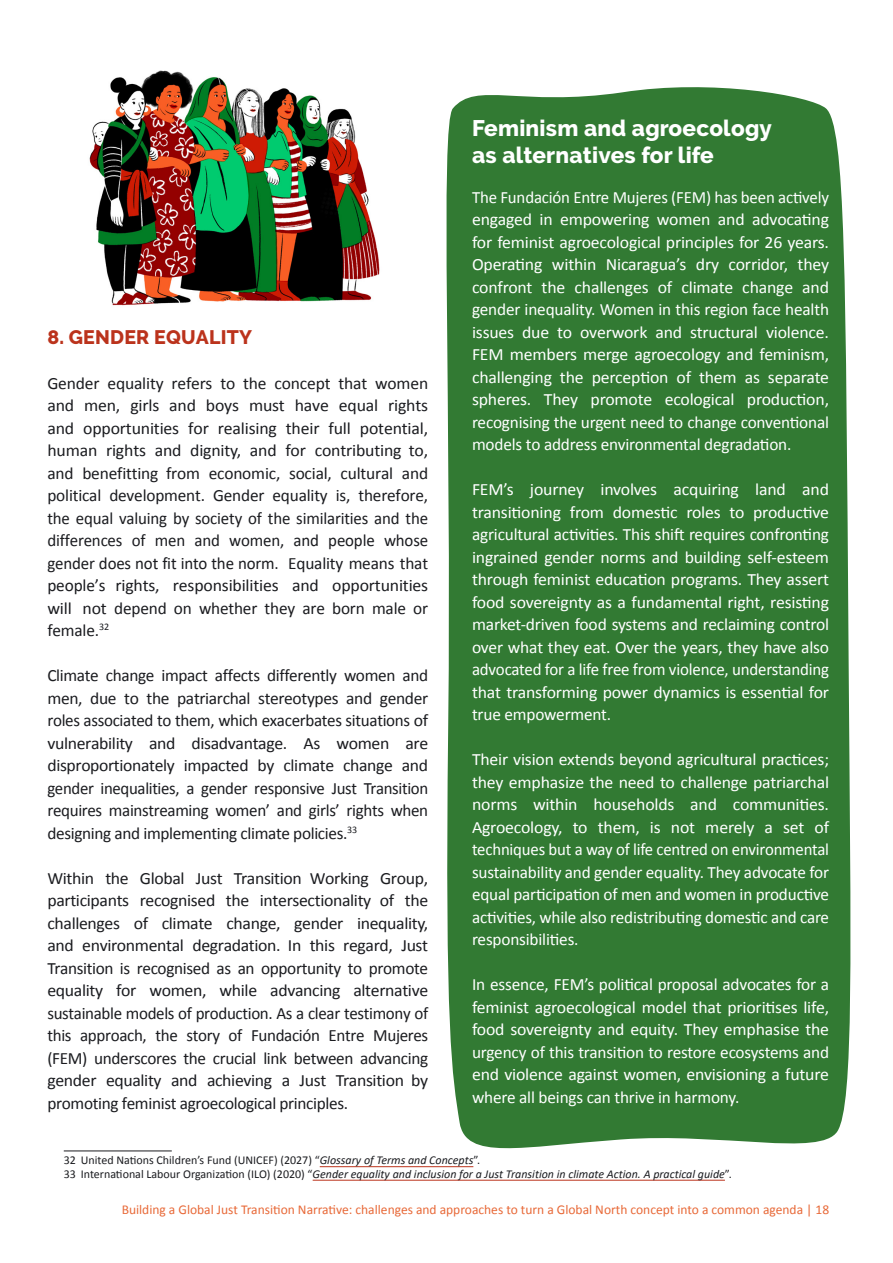
<style>
.page{position:relative;width:893px;height:1263px;background:#fff}
.page>*{position:absolute;margin:0;border:0;box-sizing:border-box;transform-origin:0 0}
.t1{font:800 22.5px/27px "Raleway";letter-spacing:.01em;color:#fff}
.t2{font:800 19.5px "Raleway";letter-spacing:.01em;color:#bb331c}
.t3{font:17.25px/22.5px "Calibri";letter-spacing:-.01em;color:#fff;text-align:justify}
.t4{font:17.25px/22.5px "Calibri";letter-spacing:-.02em;color:#1b1c20;text-align:justify}
.t5{font:13.5px "Calibri";color:#e86938}
.t6{font:italic 12px/13.5px "Calibri";color:#1b1c20}
.s1{font-style:normal}
</style>
<div class="page">
<div style="left:446px;top:87px;width:405px;height:1062px;background:#327a33"></div>
<hr style="left:64px;top:1150px;width:108px;height:1px;background:#1b1c20">
<hr style="left:320px;top:1166px;width:153px;height:1px;background:#bb331c">
<hr style="left:313px;top:1180px;width:412px;height:1px;background:#bb331c">
<img style="left:89px;top:70px;width:291px;height:236px">
<p class="t2" style="left:47px;top:326px;width:206px">8. GENDER EQUALITY</p>
<p class="t4" style="left:47px;top:371px;width:382px">Gender equality refers to the concept that women and men, girls and boys must have equal rights and opportunities for realising their full potential, human rights and dignity, and for contributing to, and benefitting from economic, social, cultural and political development. Gender equality is, therefore, the equal valuing by society of the similarities and the differences of men and women, and people whose gender does not fit into the norm. Equality means that people’s rights, responsibilities and opportunities will not depend on whether they are born male or female.<sup>32</sup></p>
<p class="t4" style="left:47px;top:664px;width:382px">Climate change impact affects differently women and men, due to the patriarchal stereotypes and gender roles associated to them, which exacerbates situations of vulnerability and disadvantage. As women are disproportionately impacted by climate change and gender inequalities, a gender responsive Just Transition requires mainstreaming women’ and girls’ rights when designing and implementing climate policies.<sup>33</sup></p>
<p class="t4" style="left:47px;top:866px;width:382px">Within the Global Just Transition Working Group, participants recognised the intersectionality of the challenges of climate change, gender inequality, and environmental degradation. In this regard, Just Transition is recognised as an opportunity to promote equality for women, while advancing alternative sustainable models of production. As a clear testimony of this approach, the story of Fundación Entre Mujeres (FEM) underscores the crucial link between advancing gender equality and achieving a Just Transition by promoting feminist agroecological principles.</p>
<h1 class="t1" style="left:472px;top:115px;width:302px">Feminism and agroecology as alternatives for life</h1>
<p class="t3" style="left:472px;top:185px;width:359px">The Fundación Entre Mujeres (FEM) has been actively engaged in empowering women and advocating for feminist agroecological principles for 26 years.<br>Operating within Nicaragua’s dry corridor, they confront the challenges of climate change and gender inequality. Women in this region face health issues due to overwork and structural violence.<br>FEM members merge agroecology and feminism, challenging the perception of them as separate spheres. They promote ecological production, recognising the urgent need to change conventional models to address environmental degradation.</p>
<p class="t3" style="left:472px;top:478px;width:359px">FEM’s journey involves acquiring land and transitioning from domestic roles to productive agricultural activities. This shift requires confronting ingrained gender norms and building self-esteem through feminist education programs. They assert food sovereignty as a fundamental right, resisting market-driven food systems and reclaiming control over what they eat. Over the years, they have also advocated for a life free from violence, understanding that transforming power dynamics is essential for true empowerment.</p>
<p class="t3" style="left:472px;top:748px;width:359px">Their vision extends beyond agricultural practices; they emphasize the need to challenge patriarchal norms within households and communities.<br>Agroecology, to them, is not merely a set of techniques but a way of life centred on environmental sustainability and gender equality. They advocate for equal participation of men and women in productive activities, while also redistributing domestic and care responsibilities.</p>
<p class="t3" style="left:472px;top:973px;width:359px">In essence, FEM’s political proposal advocates for a feminist agroecological model that prioritises life, food sovereignty and equity. They emphasise the urgency of this transition to restore ecosystems and end violence against women, envisioning a future where all beings can thrive in harmony.</p>
<p class="t6" style="left:64px;top:1153px;width:670px"><span class="s1">32 United Nations Children’s Fund (UNICEF) (2027) “</span>Glossary of Terms and Concepts<span class="s1">”.<br>33 International Labour Organization (ILO) (2020) “</span>Gender equality and inclusion for a Just Transition in climate Action. A practical guide<span class="s1">”.</span></p>
<p class="t5" style="left:122px;top:1200px;width:709px">Building a Global Just Transition Narrative: challenges and approaches to turn a Global North concept into a common agenda | 18</p>
</div>
